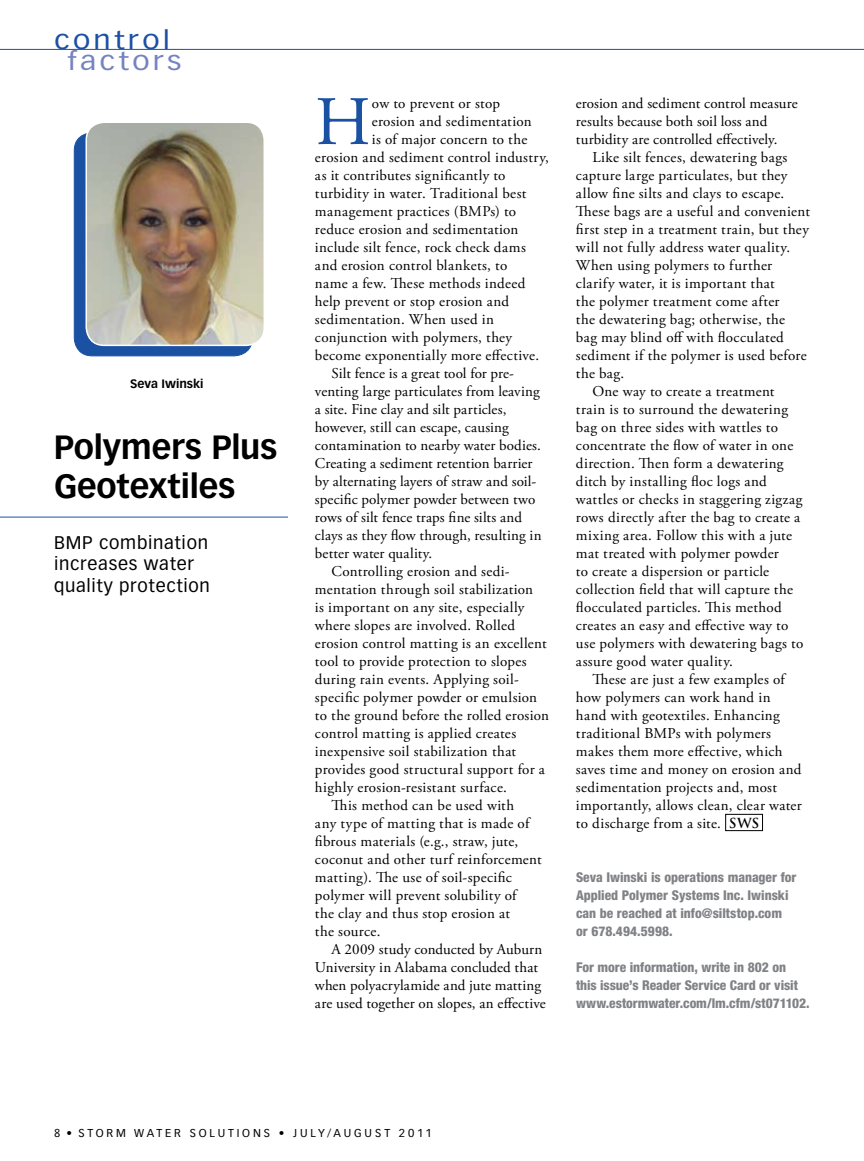
<style>
.page{position:relative;width:864px;height:1161px;background:#fff}
.page>*{position:absolute;margin:0;border:0;box-sizing:border-box;transform-origin:0 0}
.t1{font:69.3px "Adobe Garamond Pro";color:#1b51a3}
.t2{font:700 33px/39.6px "Vectora LT Std";letter-spacing:-.005em;color:#000}
.t3{font:25.5px "Vectora LT Std";letter-spacing:.11em;color:#7583c0;scale:1.18 1}
.t4{font:25.5px "Vectora LT Std";letter-spacing:.11em;color:#1b51a3;scale:1.18 1}
.t5{font:18px/21.6px "Vectora LT Std";letter-spacing:.04em;color:#000}
.t6{font:15px/18px "Adobe Garamond Pro";letter-spacing:.015em;color:#000}
.t7{font:800 condensed 13.5px/18px "Helvetica Neue LT Std";color:#808285}
.t8{font:700 12px "Vectora LT Std";color:#000}
.t9{font:11.25px "Vectora LT Std";letter-spacing:.25em;color:#000}
.s1{font-family:"Trajan Pro";font-weight:700;font-size:13.5px}
</style>
<div class="page">
<hr style="left:0;top:49px;width:864px;height:1px;background:#1b51a3">
<div style="left:74px;top:133px;width:178px;height:223px;background:#1b51a3;border-radius:18px"></div>
<hr style="left:0;top:517px;width:288px;height:1px;background:#1b51a3">
<img style="left:86px;top:125px;width:176px;height:220px">
<div style="left:86px;top:122px;width:179px;height:224px;border:2px solid #fff;border-radius:18px"></div>
<div style="left:725px;top:814px;width:38px;height:17px;border:1px solid #000"></div>
<h3 class="t4" style="left:54px;top:25px;width:100px">control</h3>
<h3 class="t3" style="left:68px;top:46px;width:98px">factors</h3>
<p class="t8" style="left:130px;top:377px;width:75px">Seva Iwinski</p>
<h2 class="t2" style="left:54px;top:427px;width:225px">Polymers Plus<br>Geotextiles</h2>
<p class="t5" style="left:54px;top:532px;width:157px">BMP combination increases water quality protection</p>
<h1 class="t1" style="left:315px;top:80px;width:57px">H</h1>
<p class="t6" style="left:372px;top:95px;width:130px">ow to prevent or stop</p>
<p class="t6" style="left:372px;top:113px;width:161px">erosion and sedimentation</p>
<p class="t6" style="left:372px;top:131px;width:157px">is of major concern to the</p>
<p class="t6" style="left:315px;top:149px;width:235px">erosion and sediment control industry,</p>
<p class="t6" style="left:315px;top:167px;width:192px">as it contributes significantly to</p>
<p class="t6" style="left:315px;top:185px;width:213px">turbidity in water. Traditional best</p>
<p class="t6" style="left:315px;top:203px;width:203px">management practices (BMPs) to</p>
<p class="t6" style="left:315px;top:221px;width:205px">reduce erosion and sedimentation</p>
<p class="t6" style="left:315px;top:239px;width:212px">include silt fence, rock check dams</p>
<p class="t6" style="left:315px;top:257px;width:194px">and erosion control blankets, to</p>
<p class="t6" style="left:315px;top:275px;width:212px">name a few. These methods indeed</p>
<p class="t6" style="left:315px;top:293px;width:196px">help prevent or stop erosion and</p>
<p class="t6" style="left:315px;top:311px;width:181px">sedimentation. When used in</p>
<p class="t6" style="left:315px;top:329px;width:199px">conjunction with polymers, they</p>
<p class="t6" style="left:315px;top:347px;width:226px">become exponentially more effective.</p>
<p class="t6" style="left:331px;top:365px;width:184px">Silt fence is a great tool for pre-</p>
<p class="t6" style="left:315px;top:383px;width:226px">venting large particulates from leaving</p>
<p class="t6" style="left:315px;top:401px;width:193px">a site. Fine clay and silt particles,</p>
<p class="t6" style="left:315px;top:419px;width:195px">however, still can escape, causing</p>
<p class="t6" style="left:315px;top:437px;width:227px">contamination to nearby water bodies.</p>
<p class="t6" style="left:315px;top:455px;width:219px">Creating a sediment retention barrier</p>
<p class="t6" style="left:315px;top:473px;width:223px">by alternating layers of straw and soil-</p>
<p class="t6" style="left:315px;top:491px;width:222px">specific polymer powder between two</p>
<p class="t6" style="left:315px;top:509px;width:209px">rows of silt fence traps fine silts and</p>
<p class="t6" style="left:315px;top:527px;width:228px">clays as they flow through, resulting in</p>
<p class="t6" style="left:315px;top:545px;width:119px">better water quality.</p>
<p class="t6" style="left:331px;top:563px;width:180px">Controlling erosion and sedi-</p>
<p class="t6" style="left:315px;top:581px;width:220px">mentation through soil stabilization</p>
<p class="t6" style="left:315px;top:599px;width:211px">is important on any site, especially</p>
<p class="t6" style="left:315px;top:617px;width:202px">where slopes are involved. Rolled</p>
<p class="t6" style="left:315px;top:635px;width:233px">erosion control matting is an excellent</p>
<p class="t6" style="left:315px;top:653px;width:213px">tool to provide protection to slopes</p>
<p class="t6" style="left:315px;top:671px;width:205px">during rain events. Applying soil-</p>
<p class="t6" style="left:315px;top:689px;width:224px">specific polymer powder or emulsion</p>
<p class="t6" style="left:315px;top:707px;width:235px">to the ground before the rolled erosion</p>
<p class="t6" style="left:315px;top:725px;width:203px">control matting is applied creates</p>
<p class="t6" style="left:315px;top:743px;width:203px">inexpensive soil stabilization that</p>
<p class="t6" style="left:315px;top:761px;width:231px">provides good structural support for a</p>
<p class="t6" style="left:315px;top:779px;width:193px">highly erosion-resistant surface.</p>
<p class="t6" style="left:331px;top:797px;width:184px">This method can be used with</p>
<p class="t6" style="left:315px;top:815px;width:216px">any type of matting that is made of</p>
<p class="t6" style="left:315px;top:833px;width:205px">fibrous materials (e.g., straw, jute,</p>
<p class="t6" style="left:315px;top:851px;width:228px">coconut and other turf reinforcement</p>
<p class="t6" style="left:315px;top:869px;width:198px">matting). The use of soil-specific</p>
<p class="t6" style="left:315px;top:887px;width:203px">polymer will prevent solubility of</p>
<p class="t6" style="left:315px;top:905px;width:196px">the clay and thus stop erosion at</p>
<p class="t6" style="left:315px;top:923px;width:67px">the source.</p>
<p class="t6" style="left:331px;top:941px;width:212px">A 2009 study conducted by Auburn</p>
<p class="t6" style="left:315px;top:959px;width:225px">University in Alabama concluded that</p>
<p class="t6" style="left:315px;top:977px;width:228px">when polyacrylamide and jute matting</p>
<p class="t6" style="left:315px;top:995px;width:232px">are used together on slopes, an effective</p>
<p class="t6" style="left:576px;top:95px;width:223px">erosion and sediment control measure results because both soil loss and turbidity are controlled effectively.</p>
<p class="t6" style="left:592px;top:149px;width:196px">Like silt fences, dewatering bags</p>
<p class="t6" style="left:576px;top:167px;width:213px">capture large particulates, but they</p>
<p class="t6" style="left:576px;top:185px;width:210px">allow fine silts and clays to escape.</p>
<p class="t6" style="left:576px;top:203px;width:235px">These bags are a useful and convenient</p>
<p class="t6" style="left:576px;top:221px;width:234px">first step in a treatment train, but they</p>
<p class="t6" style="left:576px;top:239px;width:216px">will not fully address water quality.</p>
<p class="t6" style="left:576px;top:257px;width:198px">When using polymers to further</p>
<p class="t6" style="left:576px;top:275px;width:200px">clarify water, it is important that</p>
<p class="t6" style="left:576px;top:293px;width:205px">the polymer treatment come after</p>
<p class="t6" style="left:576px;top:311px;width:211px">the dewatering bag; otherwise, the</p>
<p class="t6" style="left:576px;top:329px;width:209px">bag may blind off with flocculated</p>
<p class="t6" style="left:576px;top:347px;width:232px">sediment if the polymer is used before</p>
<p class="t6" style="left:576px;top:365px;width:50px">the bag.</p>
<p class="t6" style="left:592px;top:383px;width:183px">One way to create a treatment</p>
<p class="t6" style="left:576px;top:401px;width:214px">train is to surround the dewatering</p>
<p class="t6" style="left:576px;top:419px;width:203px">bag on three sides with wattles to</p>
<p class="t6" style="left:576px;top:437px;width:219px">concentrate the flow of water in one</p>
<p class="t6" style="left:576px;top:455px;width:209px">direction. Then form a dewatering</p>
<p class="t6" style="left:576px;top:473px;width:192px">ditch by installing floc logs and</p>
<p class="t6" style="left:576px;top:491px;width:228px">wattles or checks in staggering zigzag</p>
<p class="t6" style="left:576px;top:509px;width:226px">rows directly after the bag to create a</p>
<p class="t6" style="left:576px;top:527px;width:217px">mixing area. Follow this with a jute</p>
<p class="t6" style="left:576px;top:545px;width:204px">mat treated with polymer powder</p>
<p class="t6" style="left:576px;top:563px;width:195px">to create a dispersion or particle</p>
<p class="t6" style="left:576px;top:581px;width:218px">collection field that will capture the</p>
<p class="t6" style="left:576px;top:599px;width:207px">flocculated particles. This method</p>
<p class="t6" style="left:576px;top:617px;width:214px">creates an easy and effective way to</p>
<p class="t6" style="left:576px;top:635px;width:229px">use polymers with dewatering bags to</p>
<p class="t6" style="left:576px;top:653px;width:159px">assure good water quality.</p>
<p class="t6" style="left:592px;top:671px;width:194px">These are just a few examples of</p>
<p class="t6" style="left:576px;top:689px;width:196px">how polymers can work hand in</p>
<p class="t6" style="left:576px;top:707px;width:205px">hand with geotextiles. Enhancing</p>
<p class="t6" style="left:576px;top:725px;width:197px">traditional BMPs with polymers</p>
<p class="t6" style="left:576px;top:743px;width:208px">makes them more effective, which</p>
<p class="t6" style="left:576px;top:761px;width:227px">saves time and money on erosion and</p>
<p class="t6" style="left:576px;top:779px;width:203px">sedimentation projects and, most</p>
<p class="t6" style="left:576px;top:797px;width:227px">importantly, allows clean, clear water</p>
<p class="t6" style="left:576px;top:815px;width:185px">to discharge from a site. <span class="s1">SWS</span></p>
<p class="t7" style="left:576px;top:868px;width:222px">Seva Iwinski is operations manager for<br>Applied Polymer Systems Inc. Iwinski can be reached at info@siltstop.com or 678.494.5998.</p>
<p class="t7" style="left:576px;top:958px;width:235px">For more information, write in 802 on this issue’s Reader Service Card or visit www.estormwater.com/lm.cfm/st071102.</p>
<p class="t9" style="left:54px;top:1127px;width:379px">8 • STORM WATER SOLUTIONS • JULY/AUGUST 2011</p>
</div>
